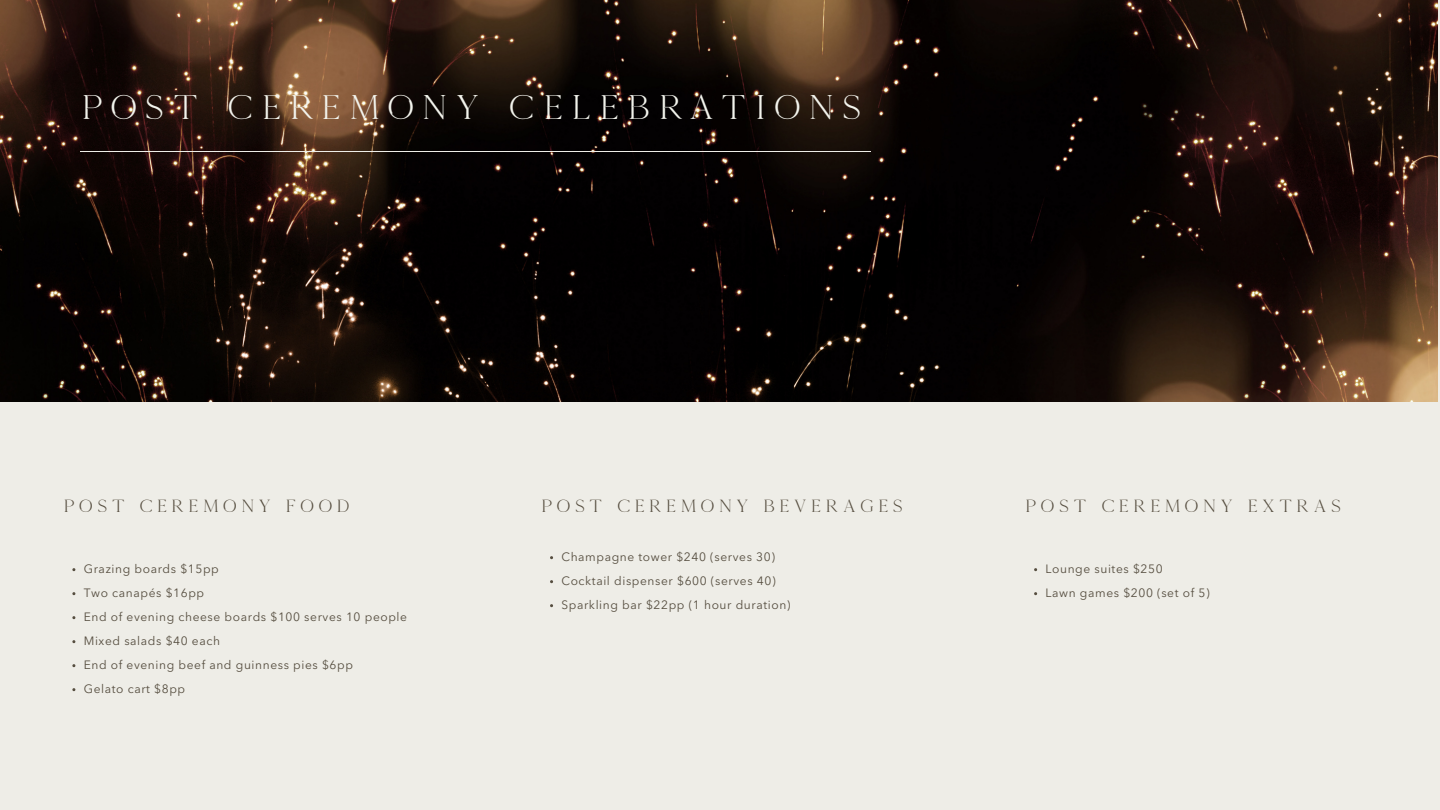
<style>
.page{position:relative;width:1440px;height:810px;background:#eeede7}
.page>*{position:absolute;margin:0;border:0;box-sizing:border-box;transform-origin:0 0}
.t1{font:35px "Kinfolk";letter-spacing:.2em;color:#f3f4ed}
.t2{font:18px "Kinfolk";letter-spacing:.2em;color:#554d3f}
.t3{font:12px "Avenir Next LT Pro";letter-spacing:.05em;color:#554d3f}
</style>
<div class="page">
<img style="left:0;top:0;width:1438px;height:402px">
<hr style="left:81px;top:151px;width:790px;height:1px;background:#eeede7">
<p class="t1" style="left:81px;top:86px;width:783px">POST CEREMONY CELEBRATIONS</p>
<p class="t2" style="left:63px;top:495px;width:288px">POST CEREMONY FOOD</p>
<p class="t3" style="left:84px;top:564px;width:137px">Grazing boards $15pp</p>
<p class="t3" style="left:84px;top:588px;width:122px">Two canapés $16pp</p>
<p class="t3" style="left:84px;top:612px;width:325px">End of evening cheese boards $100 serves 10 people</p>
<p class="t3" style="left:84px;top:636px;width:138px">Mixed salads $40 each</p>
<p class="t3" style="left:84px;top:660px;width:271px">End of evening beef and guinness pies $6pp</p>
<p class="t3" style="left:84px;top:684px;width:103px">Gelato cart $8pp</p>
<p class="t2" style="left:541px;top:495px;width:364px">POST CEREMONY BEVERAGES</p>
<p class="t3" style="left:561px;top:552px;width:215px">Champagne tower $240 (serves 30)</p>
<p class="t3" style="left:561px;top:576px;width:216px">Cocktail dispenser $600 (serves 40)</p>
<p class="t3" style="left:561px;top:600px;width:231px">Sparkling bar $22pp (1 hour duration)</p>
<p class="t2" style="left:1025px;top:495px;width:318px">POST CEREMONY EXTRAS</p>
<p class="t3" style="left:1046px;top:564px;width:119px">Lounge suites $250</p>
<p class="t3" style="left:1046px;top:588px;width:166px">Lawn games $200 (set of 5)</p>
</div>
